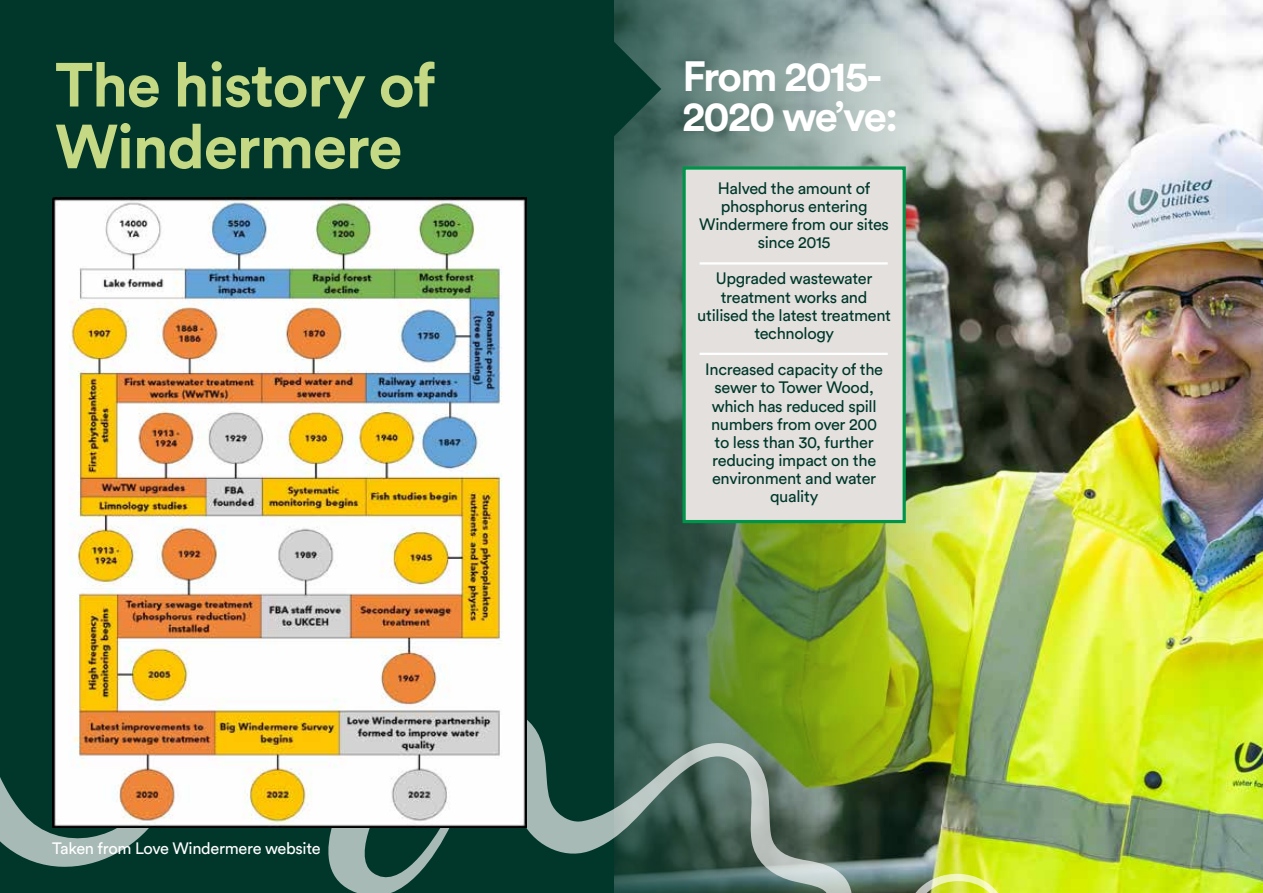
<style>
.page{position:relative;width:1263px;height:893px;background:#fff}
.page>*{position:absolute;margin:0;border:0;box-sizing:border-box;transform-origin:0 0}
.t1{font:700 61.5px/61.8px "Circular Std";letter-spacing:-.02em;color:#c5d984}
.t2{font:700 42px/40.5px "Circular Std";letter-spacing:-.04em;color:#fff}
.t3{font:16.35px/18.1px "Circular Std";letter-spacing:-.02em;color:#00372a;text-align:center}
.t4{font:16.35px "Circular Std";letter-spacing:-.02em;color:#fff}
</style>
<div class="page">
<img style="left:1210px;top:0;width:53px;height:606px">
<img style="left:613px;top:0;width:597px;height:606px">
<div style="left:684px;top:168px;width:220px;height:354px;background:#e3e0de"></div>
<div style="left:682px;top:166px;width:224px;height:357px;border:3px solid #00944a"></div>
<hr style="left:700px;top:262px;width:188px;height:3px;background:#fff">
<hr style="left:700px;top:353px;width:188px;height:2px;background:#fff">
<div style="left:0;top:0;width:613px;height:893px;background:#00372a"></div>
<img style="left:0;top:606px;width:1263px;height:287px">
<svg style="left:613px;top:41px;width:48px;height:96px;background:#1e4d42"></svg>
<img style="left:52px;top:197px;width:474px;height:630px">
<svg style="left:468px;top:536px;width:4px;height:4px"></svg>
<h1 class="t1" style="left:55px;top:53px;width:382px">The history of<br>Windermere</h1>
<p class="t4" style="left:52px;top:838px;width:270px">Taken from Love Windermere website</p>
<h2 class="t2" style="left:682px;top:55px;width:217px">From 2015-<br>2020 we’ve:</h2>
<p class="t3" style="left:699px;top:179px;width:191px">Halved the amount of phosphorus entering<br>Windermere from our sites since 2015</p>
<p class="t3" style="left:697px;top:269px;width:195px">Upgraded wastewater treatment works and utilised the latest treatment technology</p>
<p class="t3" style="left:705px;top:360px;width:179px">Increased capacity of the sewer to Tower Wood, which has reduced spill numbers from over 200 to less than 30, further reducing impact on the environment and water quality</p>
</div>
